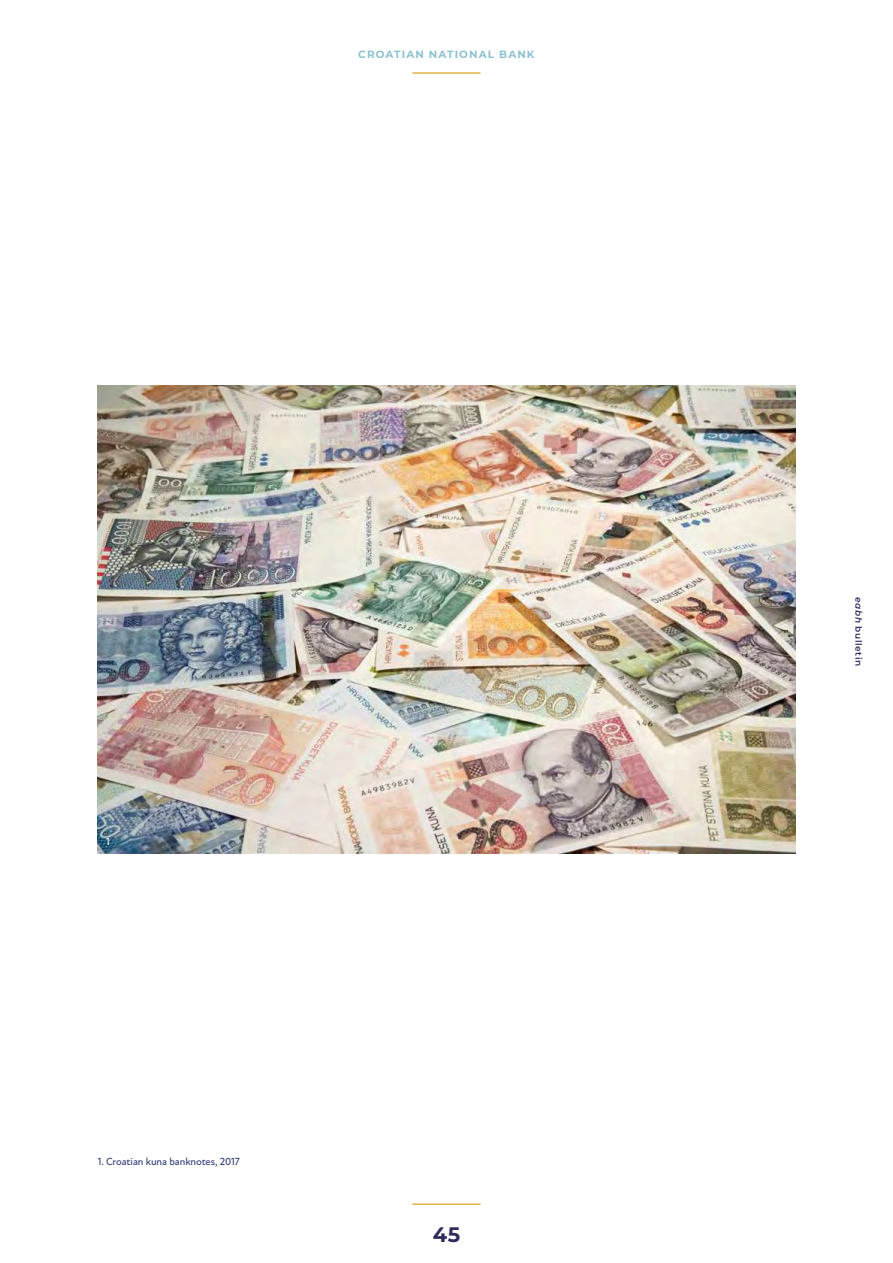
<style>
.page{position:relative;width:893px;height:1263px;background:#fff}
.page>*{position:absolute;margin:0;border:0;box-sizing:border-box;transform-origin:0 0}
.t1{font:700 21px "Montserrat";color:#302d5b}
.t2{font:500 10.5px "Atten New";letter-spacing:-.01em;color:#38437b}
.t3{font:700 10.5px "Montserrat";letter-spacing:.1em;color:#8dc2d0}
.t4{font:500 10.5px "Atten New";color:#fff}
.t5{font:600 9px "Montserrat";letter-spacing:.06em;color:#302d5b}
.s1{font-style:italic}
</style>
<div class="page">
<hr style="left:412px;top:72px;width:68px;height:2px;background:#dcb446">
<img style="left:98px;top:386px;width:697px;height:468px">
<hr style="left:412px;top:1203px;width:68px;height:2px;background:#dcb446">
<p class="t3" style="left:358px;top:46px;width:178px">CROATIAN NATIONAL BANK</p>
<p class="t4" style="left:106px;top:835px;width:5px">1</p>
<p class="t2" style="left:98px;top:1155px;width:144px">1. Croatian kuna banknotes, 2017</p>
<h1 class="t1" style="left:433px;top:1219px;width:29px">45</h1>
<p class="t5" style="left:865px;top:597px;width:70px;rotate:90deg"><span class="s1">eabh</span> bulletin</p>
</div>
